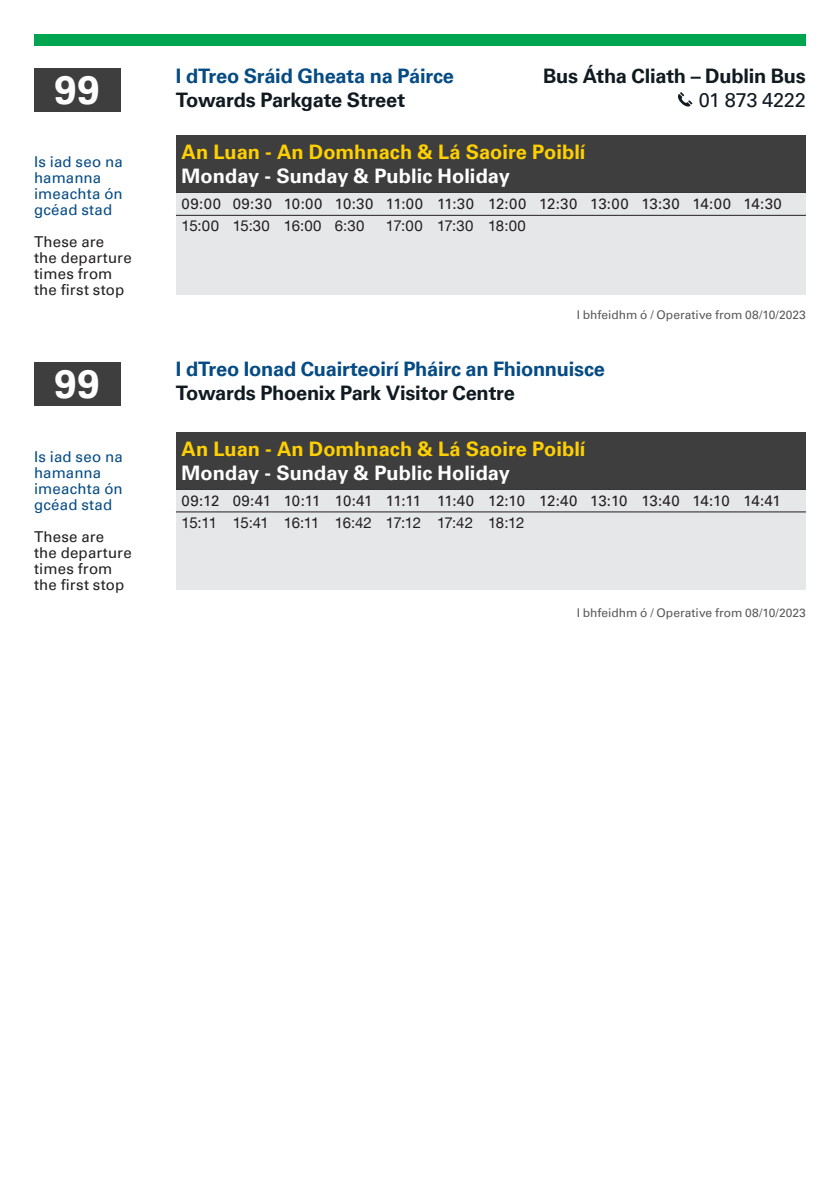
<style>
.page{position:relative;width:840px;height:1191px;background:#fff}
.page>*{position:absolute;margin:0;border:0;box-sizing:border-box;transform-origin:0 0}
.route_number{font:700 40px "Univers LT Pro 65";color:#fff}
.Towards_heading{font:700 20px "Univers LT Pro 65";letter-spacing:-.015em;color:#101a21}
.Towards_heading-2{font:700 20px "Univers LT Pro 65";letter-spacing:-.015em;color:#054b84}
.Day_Heading{font:700 20px "Univers LT Pro 65";color:#ffd000}
.Day_Heading-2{font:700 20px "Univers LT Pro 65";color:#fff}
.Towards_heading-3{font:20px "Univers LT Pro 55 Roman";letter-spacing:-.015em;color:#101a21}
.Buses_leave_terminus_at__Title{font:15px "Univers LT Pro 55 Roman";letter-spacing:.01em;color:#231f20}
.Buses_leave_terminus_at__Title-2{font:15px "Univers LT Pro 55 Roman";letter-spacing:.01em;color:#054b84}
.Buses_leave_terminus_at__Title-3{font:15px "Univers LT Pro 55 Roman";letter-spacing:.035em;color:#231f20}
.Buses_leave_terminus_at__Title-4{font:15px "Univers LT Pro 55 Roman";letter-spacing:-.02em;color:#231f20}
.t1{font:15px "Helvetica Neue LT Com";letter-spacing:-.035em;color:#231f20}
.t2{font:15px "Helvetica Neue LT Com";letter-spacing:.025em;color:#231f20}
.t3{font:15px "Helvetica Neue LT Com";letter-spacing:-.005em;color:#231f20}
.t4{font:12px "Univers LT Pro 55 Roman";letter-spacing:.005em;color:#57585a}
</style>
<div class="page">
<div style="left:34px;top:68px;width:86px;height:44px;background:#3e3e3f"></div>
<div style="left:34px;top:362px;width:86px;height:44px;background:#3e3e3f"></div>
<div style="left:176px;top:135px;width:629px;height:58px;background:#3e3e3f"></div>
<div style="left:176px;top:432px;width:629px;height:57px;background:#3e3e3f"></div>
<div style="left:34px;top:34px;width:771px;height:11px;background:#00a54f"></div>
<svg style="left:678px;top:92px;width:14px;height:15px"></svg>
<div style="left:176px;top:193px;width:629px;height:102px;background:#e6e7e9"></div>
<hr style="left:176px;top:215px;width:629px;height:1px;background:#231f20">
<div style="left:176px;top:489px;width:629px;height:101px;background:#e6e7e9"></div>
<hr style="left:176px;top:511px;width:629px;height:1px;background:#231f20">
<p class="route_number" style="left:54px;top:62px;width:47px">99</p>
<p class="Buses_leave_terminus_at__Title-2" style="left:34px;top:151px;width:90px">Is iad seo na</p>
<p class="Buses_leave_terminus_at__Title-2" style="left:34px;top:167px;width:69px">hamanna</p>
<p class="Buses_leave_terminus_at__Title-2" style="left:34px;top:183px;width:90px">imeachta ón</p>
<p class="Buses_leave_terminus_at__Title-2" style="left:34px;top:199px;width:80px">gcéad stad</p>
<p class="Buses_leave_terminus_at__Title" style="left:34px;top:231px;width:72px">These are</p>
<p class="Buses_leave_terminus_at__Title" style="left:34px;top:247px;width:99px">the departure</p>
<p class="Buses_leave_terminus_at__Title" style="left:34px;top:263px;width:80px">times from</p>
<p class="Buses_leave_terminus_at__Title" style="left:34px;top:279px;width:92px">the first stop</p>
<p class="route_number" style="left:54px;top:355px;width:47px">99</p>
<p class="Buses_leave_terminus_at__Title-2" style="left:34px;top:446px;width:90px">Is iad seo na</p>
<p class="Buses_leave_terminus_at__Title-2" style="left:34px;top:462px;width:69px">hamanna</p>
<p class="Buses_leave_terminus_at__Title-2" style="left:34px;top:478px;width:90px">imeachta ón</p>
<p class="Buses_leave_terminus_at__Title-2" style="left:34px;top:494px;width:80px">gcéad stad</p>
<p class="Buses_leave_terminus_at__Title" style="left:34px;top:526px;width:72px">These are</p>
<p class="Buses_leave_terminus_at__Title" style="left:34px;top:542px;width:99px">the departure</p>
<p class="Buses_leave_terminus_at__Title" style="left:34px;top:558px;width:80px">times from</p>
<p class="Buses_leave_terminus_at__Title" style="left:34px;top:574px;width:92px">the first stop</p>
<p class="Towards_heading-2" style="left:176px;top:61px;width:279px">I dTreo Sráid Gheata na Páirce</p>
<p class="Towards_heading" style="left:176px;top:85px;width:230px">Towards Parkgate Street</p>
<p class="Towards_heading" style="left:542px;top:61px;width:264px">Bus Átha Cliath – Dublin Bus</p>
<p class="Towards_heading-3" style="left:698px;top:86px;width:109px">01 873 4222</p>
<p class="Day_Heading" style="left:181px;top:138px;width:405px">An Luan - An Domhnach &amp; Lá Saoire Poiblí</p>
<p class="Day_Heading-2" style="left:181px;top:162px;width:329px">Monday - Sunday &amp; Public Holiday</p>
<p class="Buses_leave_terminus_at__Title-3" style="left:181px;top:194px;width:601px">09:00 09:30 10:00 10:30 11:00 11:30 12:00 12:30 13:00 13:30 14:00 14:30</p>
<p class="t2" style="left:181px;top:217px;width:184px">15:00 15:30 16:00 6:30</p>
<p class="t3" style="left:386px;top:217px;width:141px">17:00 17:30 18:00</p>
<p class="t4" style="left:576px;top:306px;width:231px">I bhfeidhm ó / Operative from 08/10/2023</p>
<p class="Towards_heading-2" style="left:176px;top:355px;width:430px">I dTreo Ionad Cuairteoirí Pháirc an Fhionnuisce</p>
<p class="Towards_heading" style="left:176px;top:379px;width:340px">Towards Phoenix Park Visitor Centre</p>
<p class="Day_Heading" style="left:181px;top:435px;width:405px">An Luan - An Domhnach &amp; Lá Saoire Poiblí</p>
<p class="Day_Heading-2" style="left:181px;top:459px;width:329px">Monday - Sunday &amp; Public Holiday</p>
<p class="Buses_leave_terminus_at__Title-4" style="left:181px;top:490px;width:600px">09:12 09:41 10:11 10:41 11:11 11:40 12:10 12:40 13:10 13:40 14:10 14:41</p>
<p class="t1" style="left:181px;top:513px;width:344px">15:11 15:41 16:11 16:42 17:12 17:42 18:12</p>
<p class="t4" style="left:576px;top:604px;width:231px">I bhfeidhm ó / Operative from 08/10/2023</p>
</div>
